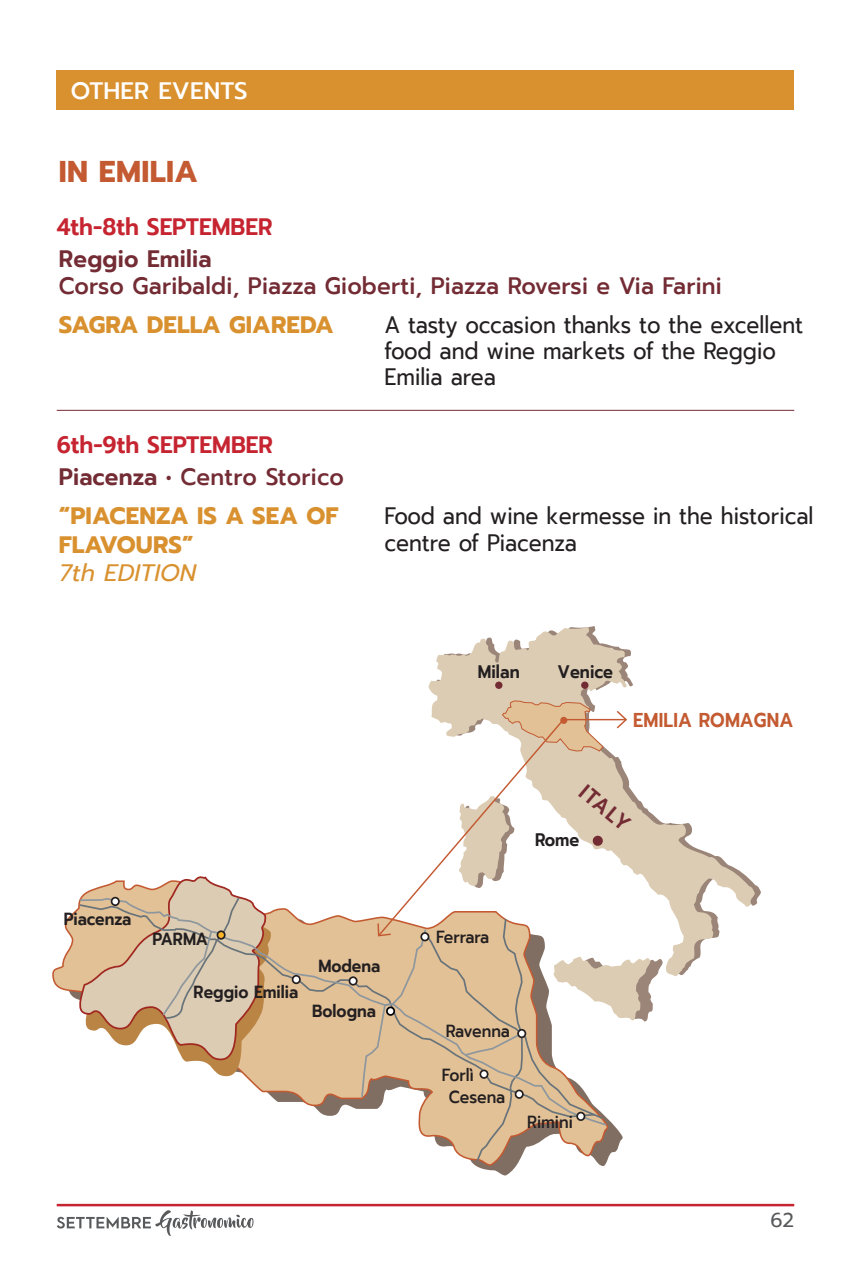
<style>
.page{position:relative;width:851px;height:1276px;background:#fff}
.page>*{position:absolute;margin:0;border:0;box-sizing:border-box;transform-origin:0 0}
.t1{font:700 30px "Prompt";letter-spacing:.01em;color:#c35a31}
.t2{font:23.75px/26.2px "Prompt";color:#231f20;scale:.9 1}
.t3{font:600 23.75px/32px "Prompt";color:#c52430;scale:.95 1}
.t4{font:500 23.75px "Prompt";letter-spacing:.01em;color:#732b34;scale:.95 1}
.t5{font:700 23.75px/28.5px "Prompt";letter-spacing:.005em;color:#d9912f}
.t6{font:600 23.75px "Prompt";letter-spacing:.01em;color:#732b34;scale:.95 1}
.t7{font:500 23.75px "Prompt";letter-spacing:.01em;color:#fff}
.t8{font:italic 23.75px "Prompt";letter-spacing:.005em;color:#d9912f}
.t9{font:600 21.5px "Prompt";color:#732b34;scale:.9 1}
.t10{font:600 20px "Prompt";letter-spacing:.01em;color:#c35a31;scale:.9 1}
.t11{font:20px "Prompt";color:#58595b}
.t12{font:600 18.25px "Prompt";color:#231f20;scale:.9 1}
.t13{font:600 17.5px "Prompt";color:#231f20;scale:.9 1}
.t14{font:500 17.5px "Prompt";color:#231f20;scale:.9 1}
.t15{font:500 17.5px "Prompt";letter-spacing:-.025em;color:#231f20;scale:.9 1}
.t16{font:500 17.5px "Prompt";letter-spacing:-.03em;color:#231f20;scale:.9 1}
.s1{color:#732b34}
.s2{font-weight:500;color:#732b34}
</style>
<div class="page">
<hr style="left:57px;top:1203px;width:737px;height:3px;background:#c52430">
<svg style="left:57px;top:1210px;width:196px;height:26px"></svg>
<div style="left:57px;top:71px;width:737px;height:39px;background:#d9912f"></div>
<svg style="left:428px;top:627px;width:326px;height:350px"></svg>
<div style="left:495px;top:681px;width:7px;height:8px;background:#732b34;border-radius:50%"></div>
<div style="left:581px;top:681px;width:7px;height:8px;background:#732b34;border-radius:50%"></div>
<svg style="left:52px;top:908px;width:554px;height:260px"></svg>
<svg style="left:176px;top:918px;width:184px;height:209px"></svg>
<svg style="left:77px;top:876px;width:194px;height:200px"></svg>
<div style="left:217px;top:931px;width:8px;height:8px;background:#fcb527;border-radius:50%"></div>
<div style="left:216px;top:930px;width:9px;height:9px;border:2px solid #231f20;border-radius:50%"></div>
<hr style="left:57px;top:410px;width:737px;height:1px;background:#732b34">
<svg style="left:360px;top:700px;width:306px;height:463px"></svg>
<div style="left:560px;top:717px;width:7px;height:7px;background:#c35a31;border-radius:50%"></div>
<p class="t7" style="left:71px;top:73px;width:178px">OTHER EVENTS</p>
<p class="t1" style="left:59px;top:149px;width:141px">IN EMILIA</p>
<p class="t3" style="left:57px;top:211px;width:229px">4th-8th SEPTEMBER</p>
<p class="t6" style="left:59px;top:242px;width:162px">Reggio Emilia</p>
<p class="t4" style="left:59px;top:268px;width:699px">Corso Garibaldi, Piazza Gioberti, Piazza Roversi e Via Farini</p>
<p class="t5" style="left:59px;top:311px;width:276px">SAGRA DELLA GIAREDA</p>
<p class="t2" style="left:384px;top:312px;width:467px">A tasty occasion thanks to the excellent food and wine markets of the Reggio<br>Emilia area</p>
<p class="t3" style="left:57px;top:429px;width:304px">6th-9th SEPTEMBER<br><span class="s1">Piacenza</span> <span class="s2">• Centro Storico</span></p>
<p class="t5" style="left:59px;top:502px;width:281px">“PIACENZA IS A SEA OF<br>FLAVOURS”</p>
<p class="t8" style="left:59px;top:555px;width:139px">7th EDITION</p>
<p class="t13" style="left:64px;top:905px;width:77px">Piacenza</p>
<p class="t13" style="left:152px;top:926px;width:63px">PARMA</p>
<p class="t2" style="left:384px;top:503px;width:478px">Food and wine kermesse in the historical centre of Piacenza</p>
<p class="t12" style="left:478px;top:658px;width:48px">Milan</p>
<p class="t12" style="left:557px;top:658px;width:63px">Venice</p>
<p class="t10" style="left:633px;top:705px;width:179px">EMILIA ROMAGNA</p>
<p class="t9" style="left:592px;top:776px;width:67px;rotate:40deg">ITALY</p>
<p class="t12" style="left:535px;top:825px;width:51px">Rome</p>
<p class="t15" style="left:436px;top:923px;width:61px">Ferrara</p>
<p class="t13" style="left:193px;top:978px;width:118px">Reggio Emilia</p>
<p class="t13" style="left:318px;top:953px;width:70px">Modena</p>
<p class="t13" style="left:312px;top:998px;width:73px">Bologna</p>
<p class="t16" style="left:445px;top:1017px;width:73px">Ravenna</p>
<p class="t14" style="left:441px;top:1062px;width:37px">Forlì</p>
<p class="t14" style="left:448px;top:1083px;width:64px">Cesena</p>
<p class="t14" style="left:527px;top:1109px;width:52px">Rimini</p>
<p class="t11" style="left:770px;top:1204px;width:25px">62</p>
</div>
